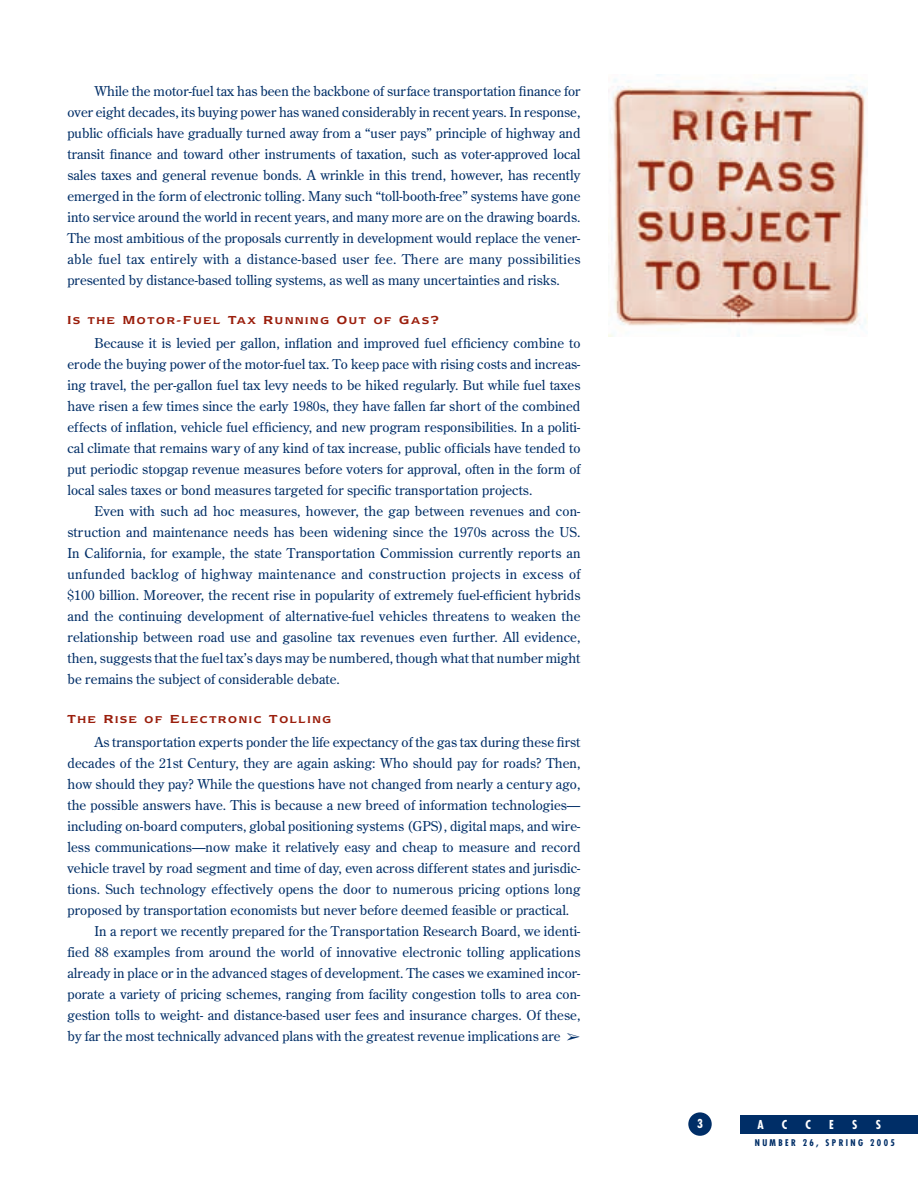
<style>
.page{position:relative;width:918px;height:1188px;background:#fff}
.page>*{position:absolute;margin:0;border:0;box-sizing:border-box;transform-origin:0 0}
.t1{font:13.5px/21px "Century Old Style";letter-spacing:.005em;color:#002e67;text-align:justify}
.t2{font:700 condensed 12px "Futura";color:#fff}
.t3{font:600 11.55px "Newtext IT Cby BT";letter-spacing:.15em;color:#9a1d0b}
.t4{font:700 condensed 9px "Futura";letter-spacing:.265em;color:#002e67}
.s1{font-size:13.5px}
</style>
<div class="page">
<div style="left:688px;top:1112px;width:24px;height:24px;background:#002e67;border-radius:50%"></div>
<div style="left:741px;top:1115px;width:177px;height:19px;background:#002e67"></div>
<img style="left:608px;top:74px;width:260px;height:263px">
<p class="t1" style="left:68px;top:82px;width:515px;text-indent:27px">While the motor-fuel tax has been the backbone of surface transportation finance for over eight decades, its buying power has waned considerably in recent years. In response, public officials have gradually turned away from a “user pays” principle of highway and transit finance and toward other instruments of taxation, such as voter-approved local sales taxes and general revenue bonds. A wrinkle in this trend, however, has recently emerged in the form of electronic tolling. Many such “toll-booth-free” systems have gone into service around the world in recent years, and many more are on the drawing boards.<br>The most ambitious of the proposals currently in development would replace the vener&shy;able fuel tax entirely with a distance-based user fee. There are many possibilities presented by distance-based tolling systems, as well as many uncertainties and risks.</p>
<p class="t3" style="left:68px;top:316px;width:373px"><span class="s1">I</span>S THE <span class="s1">M</span>OTOR<span class="s1">-F</span>UEL <span class="s1">T</span>AX <span class="s1">R</span>UNNING <span class="s1">O</span>UT OF <span class="s1">G</span>AS<span class="s1">?</span></p>
<p class="t1" style="left:67px;top:334px;width:514px;text-indent:27px">Because it is levied per gallon, inflation and improved fuel efficiency combine to erode the buying power of the motor-fuel tax. To keep pace with rising costs and increas&shy;ing travel, the per-gallon fuel tax levy needs to be hiked regularly. But while fuel taxes have risen a few times since the early 1980s, they have fallen far short of the combined effects of inflation, vehicle fuel efficiency, and new program responsibilities. In a politi&shy;cal climate that remains wary of any kind of tax increase, public officials have tended to put periodic stopgap revenue measures before voters for approval, often in the form of local sales taxes or bond measures targeted for specific transportation projects.</p>
<p class="t1" style="left:67px;top:502px;width:515px;text-indent:27px">Even with such ad hoc measures, however, the gap between revenues and con&shy;struction and maintenance needs has been widening since the 1970s across the US.<br>In California, for example, the state Transportation Commission currently reports an unfunded backlog of highway maintenance and construction projects in excess of $100 billion. Moreover, the recent rise in popularity of extremely fuel-efficient hybrids and the continuing development of alternative-fuel vehicles threatens to weaken the relationship between road use and gasoline tax revenues even further. All evidence, then, suggests that the fuel tax’s days may be numbered, though what that number might be remains the subject of considerable debate.</p>
<p class="t3" style="left:67px;top:715px;width:265px"><span class="s1">T</span>HE <span class="s1">R</span>ISE OF <span class="s1">E</span>LECTRONIC <span class="s1">T</span>OLLING</p>
<p class="t1" style="left:94px;top:733px;width:487px">As transportation experts ponder the life expectancy of the gas tax during these first</p>
<p class="t1" style="left:68px;top:754px;width:514px">decades of the 21st Century, they are again asking: Who should pay for roads? Then,</p>
<p class="t1" style="left:68px;top:775px;width:514px">how should they pay? While the questions have not changed from nearly a century ago,</p>
<p class="t1" style="left:68px;top:796px;width:514px">the possible answers have. This is because a new breed of information technologies—</p>
<p class="t1" style="left:68px;top:817px;width:514px">including on-board computers, global positioning systems (GPS), digital maps, and wire-</p>
<p class="t1" style="left:68px;top:838px;width:514px">less communications—now make it relatively easy and cheap to measure and record</p>
<p class="t1" style="left:68px;top:859px;width:514px">vehicle travel by road segment and time of day, even across different states and jurisdic-</p>
<p class="t1" style="left:68px;top:880px;width:514px">tions. Such technology effectively opens the door to numerous pricing options long</p>
<p class="t1" style="left:68px;top:901px;width:503px">proposed by transportation economists but never before deemed feasible or practical.</p>
<p class="t1" style="left:94px;top:922px;width:488px">In a report we recently prepared for the Transportation Research Board, we identi-</p>
<p class="t1" style="left:68px;top:943px;width:514px">fied 88 examples from around the world of innovative electronic tolling applications</p>
<p class="t1" style="left:68px;top:964px;width:514px">already in place or in the advanced stages of development. The cases we examined incor-</p>
<p class="t1" style="left:68px;top:985px;width:514px">porate a variety of pricing schemes, ranging from facility congestion tolls to area con-</p>
<p class="t1" style="left:68px;top:1006px;width:514px">gestion tolls to weight- and distance-based user fees and insurance charges. Of these,</p>
<p class="t1" style="left:68px;top:1027px;width:515px">by far the most technically advanced plans with the greatest revenue implications are ➢</p>
<p class="t2" style="left:697px;top:1118px;width:7px">3</p>
<p class="t2" style="left:757px;top:1119px;width:8px">A</p>
<p class="t2" style="left:782px;top:1119px;width:7px">C</p>
<p class="t2" style="left:806px;top:1119px;width:7px">C</p>
<p class="t2" style="left:829px;top:1119px;width:6px">E</p>
<p class="t2" style="left:852px;top:1119px;width:7px">S</p>
<p class="t2" style="left:876px;top:1119px;width:7px">S</p>
<p class="t4" style="left:755px;top:1139px;width:142px">NUMBER 26, SPRING 2005</p>
</div>
